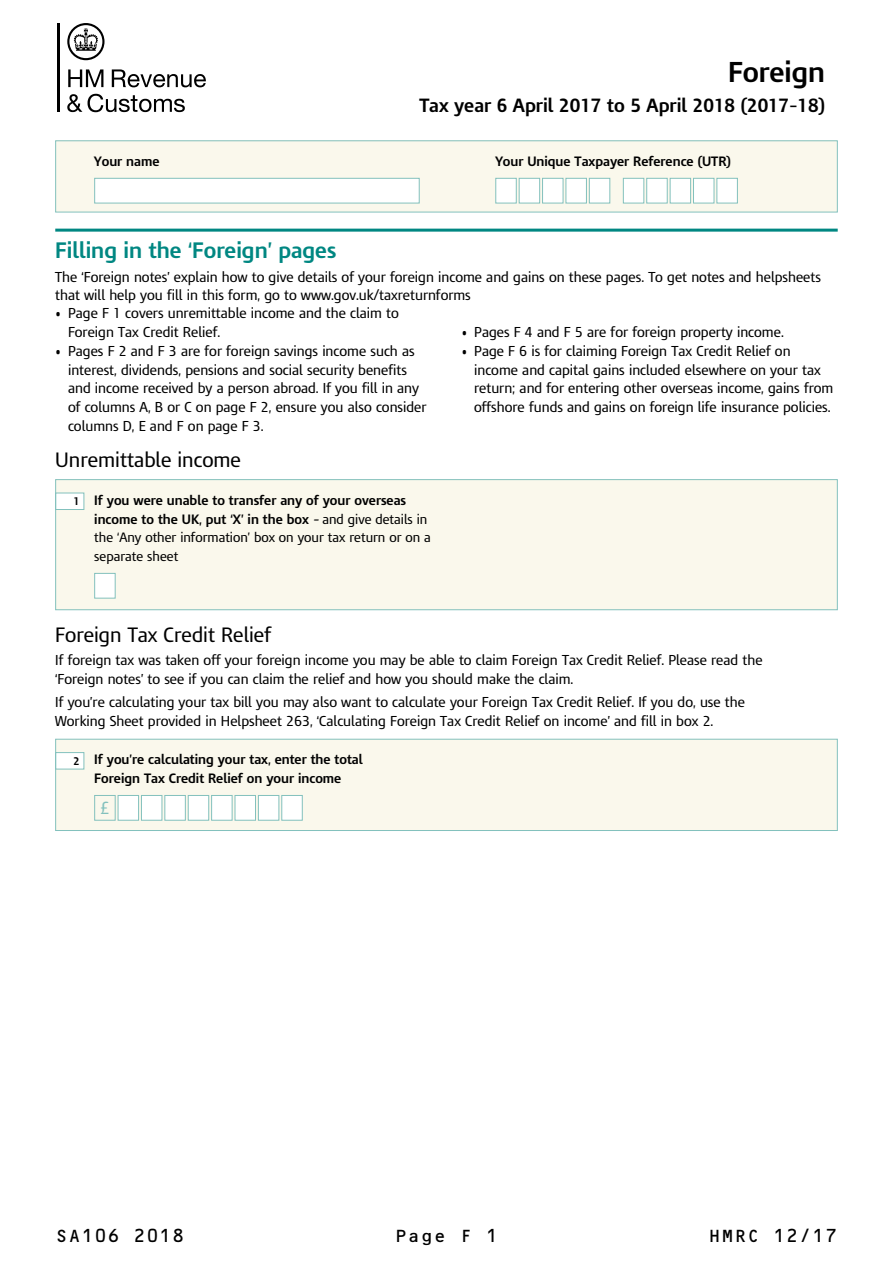
<style>
.page{position:relative;width:893px;height:1263px;background:#fff}
.page>*{position:absolute;margin:0;border:0;box-sizing:border-box;transform-origin:0 0}
.t1{font:700 27px "HMRC Modena";color:#000}
.t2{font:700 21px "HMRC Modena";color:#008782}
.t3{font:19.5px "HMRC Modena";color:#000}
.t4{font:700 18px "HMRC Modena";color:#000}
.t5{font:18px "OCRB";color:#000}
.t6{font:16.5px "HMRC Modena";color:#83c1bd}
.t7{font:13.5px/18.8px "HMRC Modena";color:#000}
.t8{font:12.75px/18.8px "HMRC Modena";color:#000}
.t9{font:700 12.75px/18.8px "HMRC Modena";color:#000;text-align:center}
.s1{font-weight:400}
.s2{font-weight:700;font-size:10.5px}
.s3{font-weight:700}
.s4{font-style:italic}
.s5{font-size:10.5px}
</style>
<div class="page">
<svg style="left:68px;top:69px;width:35px;height:18px"></svg>
<svg style="left:112px;top:69px;width:94px;height:18px"></svg>
<svg style="left:67px;top:94px;width:15px;height:18px"></svg>
<svg style="left:88px;top:94px;width:97px;height:18px"></svg>
<hr style="left:57px;top:23px;width:2px;height:89px;background:#000">
<svg style="left:67px;top:23px;width:38px;height:37px"></svg>
<div style="left:56px;top:480px;width:781px;height:130px;background:#faf8ec"></div>
<div style="left:56px;top:493px;width:28px;height:16px;background:#fff"></div>
<div style="left:55px;top:493px;width:29px;height:17px;border:1px solid #83c1bd"></div>
<div style="left:94px;top:573px;width:22px;height:25px;background:#fff;border:1px solid #83c1bd"></div>
<div style="left:55px;top:479px;width:783px;height:131px;border:1px solid #83c1bd"></div>
<div style="left:56px;top:739px;width:781px;height:91px;background:#faf8ec"></div>
<div style="left:56px;top:752px;width:28px;height:17px;background:#fff"></div>
<div style="left:55px;top:752px;width:29px;height:17px;border:1px solid #83c1bd"></div>
<div style="left:94px;top:795px;width:22px;height:26px;border:1px solid #83c1bd"></div>
<div style="left:118px;top:795px;width:21px;height:26px;background:#fff;border:1px solid #83c1bd"></div>
<div style="left:141px;top:795px;width:21px;height:26px;background:#fff;border:1px solid #83c1bd"></div>
<div style="left:164px;top:795px;width:22px;height:26px;background:#fff;border:1px solid #83c1bd"></div>
<div style="left:188px;top:795px;width:21px;height:26px;background:#fff;border:1px solid #83c1bd"></div>
<div style="left:211px;top:795px;width:21px;height:26px;background:#fff;border:1px solid #83c1bd"></div>
<div style="left:235px;top:795px;width:21px;height:26px;background:#fff;border:1px solid #83c1bd"></div>
<div style="left:258px;top:795px;width:21px;height:26px;background:#fff;border:1px solid #83c1bd"></div>
<div style="left:281px;top:795px;width:22px;height:26px;background:#fff;border:1px solid #83c1bd"></div>
<div style="left:55px;top:739px;width:783px;height:92px;border:1px solid #83c1bd"></div>
<div style="left:56px;top:141px;width:781px;height:71px;background:#faf8ec"></div>
<div style="left:94px;top:178px;width:326px;height:25px;background:#fff;border:1px solid #83c1bd"></div>
<div style="left:495px;top:178px;width:22px;height:25px;background:#fff;border:1px solid #83c1bd"></div>
<div style="left:519px;top:178px;width:21px;height:25px;background:#fff;border:1px solid #83c1bd"></div>
<div style="left:542px;top:178px;width:21px;height:25px;background:#fff;border:1px solid #83c1bd"></div>
<div style="left:566px;top:178px;width:21px;height:25px;background:#fff;border:1px solid #83c1bd"></div>
<div style="left:589px;top:178px;width:21px;height:25px;background:#fff;border:1px solid #83c1bd"></div>
<div style="left:623px;top:178px;width:21px;height:25px;background:#fff;border:1px solid #83c1bd"></div>
<div style="left:646px;top:178px;width:22px;height:25px;background:#fff;border:1px solid #83c1bd"></div>
<div style="left:670px;top:178px;width:21px;height:25px;background:#fff;border:1px solid #83c1bd"></div>
<div style="left:693px;top:178px;width:21px;height:25px;background:#fff;border:1px solid #83c1bd"></div>
<div style="left:716px;top:178px;width:22px;height:25px;background:#fff;border:1px solid #83c1bd"></div>
<div style="left:55px;top:140px;width:783px;height:72px;border:1px solid #83c1bd"></div>
<hr style="left:55px;top:229px;width:783px;height:3px;background:#008782">
<h1 class="t1" style="left:728px;top:55px;width:98px">Foreign</h1>
<h3 class="t4" style="left:419px;top:94px;width:407px">Tax year 6 April 2017 to 5 April 2018 (2017<span class="s1">–</span>18)</h3>
<p class="t9" style="left:94px;top:152px;width:67px">Your name</p>
<p class="t9" style="left:495px;top:152px;width:237px">Your Unique Taxpayer Reference (UTR)</p>
<h2 class="t2" style="left:55px;top:238px;width:282px">Filling in the ‘Foreign’ pages</h2>
<p class="t7" style="left:55px;top:267px;width:767px">The ‘Foreign notes’ explain how to give details of your foreign income and gains on these pages. To get notes and helpsheets that will help you fill in this form, go to www.gov.uk/taxreturnforms</p>
<p class="t7" style="left:68px;top:304px;width:332px;text-indent:-13px">• Page F 1 covers unremittable income and the claim to<br>Foreign Tax Credit Relief.</p>
<p class="t7" style="left:68px;top:342px;width:360px;text-indent:-13px">• Pages F 2 and F 3 are for foreign savings income such as interest, dividends, pensions and social security benefits and income received by a person abroad. If you fill in any of columns A, B or C on page F 2, ensure you also consider columns D, E and F on page F 3.</p>
<p class="t7" style="left:461px;top:323px;width:324px">• Pages F 4 and F 5 are for foreign property income.</p>
<p class="t7" style="left:474px;top:342px;width:361px;text-indent:-13px">• Page F 6 is for claiming Foreign Tax Credit Relief on income and capital gains included elsewhere on your tax return; and for entering other overseas income, gains from offshore funds and gains on foreign life insurance policies.</p>
<h3 class="t3" style="left:55px;top:448px;width:187px">Unremittable income</h3>
<p class="t8" style="left:94px;top:491px;width:338px;text-indent:-21px"><span class="s2">1</span> <span class="s3">If you were unable to transfer any of your overseas income to the UK, put ‘X’ in the box</span> <span class="s4">–</span> and give details in the ‘Any other information’ box on your tax return or on a separate sheet</p>
<h3 class="t3" style="left:55px;top:623px;width:217px">Foreign Tax Credit Relief</h3>
<p class="t7" style="left:55px;top:651px;width:709px">If foreign tax was taken off your foreign income you may be able to claim Foreign Tax Credit Relief. Please read the ‘Foreign notes’ to see if you can claim the relief and how you should make the claim.</p>
<p class="t7" style="left:55px;top:693px;width:691px">If you’re calculating your tax bill you may also want to calculate your Foreign Tax Credit Relief. If you do, use the<br>Working Sheet provided in Helpsheet 263, ‘Calculating Foreign Tax Credit Relief on income’ and fill in box 2.</p>
<p class="t9" style="left:74px;top:750px;width:291px"><span class="s5">2</span> If you’re calculating your tax, enter the total<br>Foreign Tax Credit Relief on your income</p>
<p class="t6" style="left:100px;top:798px;width:11px">£</p>
<h3 class="t5" style="left:55px;top:1226px;width:131px">SA106 2018</h3>
<h3 class="t5" style="left:395px;top:1226px;width:105px">Page F 1</h3>
<h3 class="t5" style="left:708px;top:1226px;width:131px">HMRC 12/17</h3>
</div>
